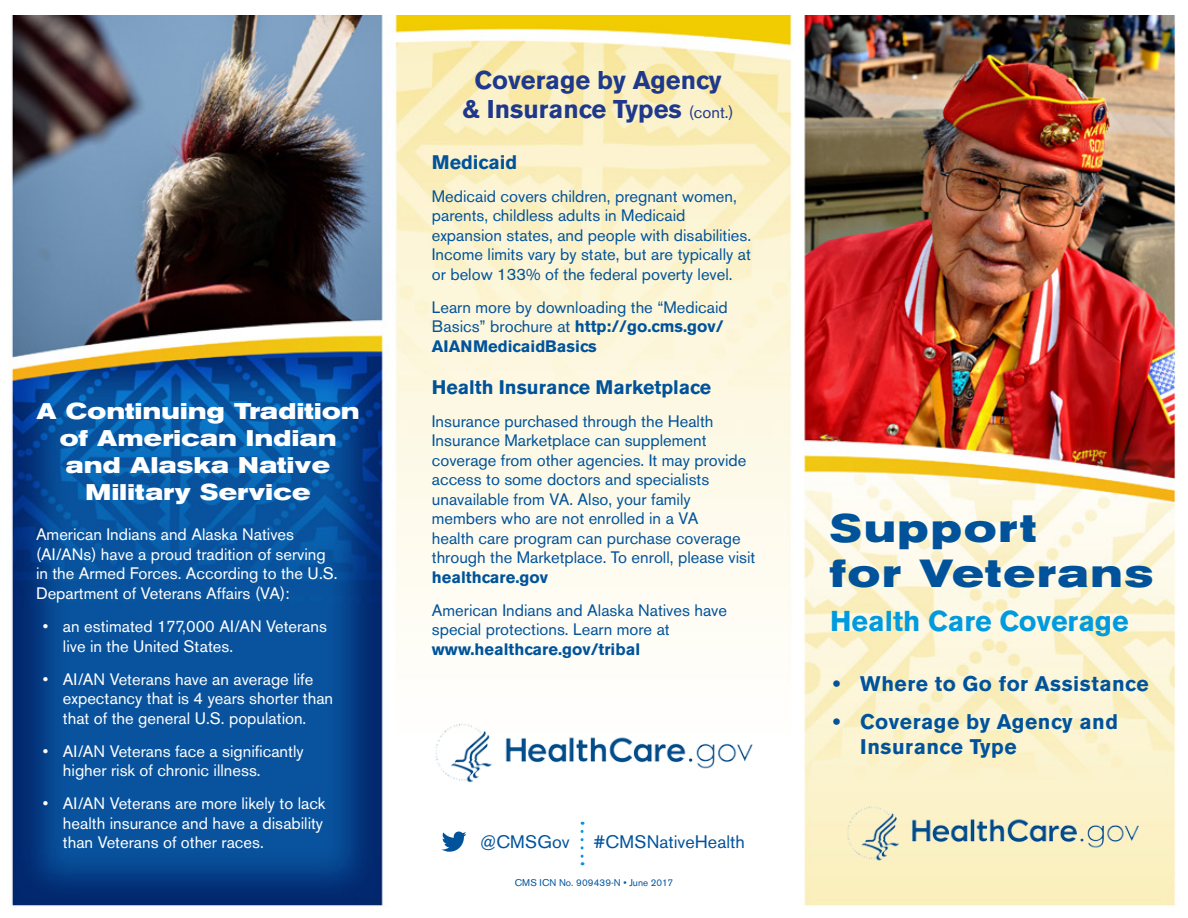
<style>
.page{position:relative;width:1188px;height:918px;background:#fff}
.page>*{position:absolute;margin:0;border:0;box-sizing:border-box;transform-origin:0 0}
.t1{font:700 expanded 38.85px/44.7px "Akzidenz Grotesk BE";letter-spacing:.06em;color:#00539b}
.t2{font:700 28.5px "Akzidenz Grotesk BE";color:#009bde}
.t3{font:700 25.5px/28.5px "Akzidenz Grotesk BE";color:#1e388c;text-align:center}
.t4{font:700 expanded 22.5px/27px "Akzidenz Grotesk BE";letter-spacing:.02em;color:#fff;text-align:center}
.t5{font:700 21px/25.5px "Akzidenz Grotesk BE";letter-spacing:.025em;color:#00539b}
.t6{font:700 19.5px "Akzidenz Grotesk BE";color:#00539b}
.t7{font:18px "Akzidenz Grotesk BE";color:#00539b}
.t8{font:16.5px/19.5px "Akzidenz Grotesk BE";color:#00539b}
.t9{font:16.5px/19.5px "Akzidenz Grotesk BE";color:#fff}
.t10{font:700 16.5px "Akzidenz Grotesk BE";color:#00539b}
.t11{font:9.75px "Akzidenz Grotesk BE";letter-spacing:.01em;color:#00539b}
.s1{font-weight:400;font-size:16.5px}
.s2{font-weight:700}
.s3{color:#01539c}
</style>
<div class="page">
<img style="left:10px;top:15px;width:1166px;height:892px">
<svg style="left:581px;top:831px;width:3px;height:34px"></svg>
<img style="left:844px;top:803px;width:297px;height:60px">
<img style="left:432px;top:721px;width:324px;height:65px">
<svg style="left:442px;top:832px;width:24px;height:20px"></svg>
<h3 class="t4" style="left:36px;top:398px;width:325px">A Continuing Tradition of American Indian and Alaska Native<br>Military Service</h3>
<p class="t9" style="left:36px;top:524px;width:303px">American Indians and Alaska Natives (AI/ANs) have a proud tradition of serving in the Armed Forces. According to the U.S.<br>Department of Veterans Affairs (VA):</p>
<p class="t9" style="left:63px;top:617px;width:266px;text-indent:-20px">• an estimated 177,000 AI/AN Veterans live in the United States.</p>
<p class="t9" style="left:63px;top:669px;width:272px;text-indent:-20px">• AI/AN Veterans have an average life expectancy that is 4 years shorter than that of the general U.S. population.</p>
<p class="t9" style="left:63px;top:741px;width:242px;text-indent:-20px">• AI/AN Veterans face a significantly higher risk of chronic illness.</p>
<p class="t9" style="left:63px;top:794px;width:264px;text-indent:-20px">• AI/AN Veterans are more likely to lack health insurance and have a disability than Veterans of other races.</p>
<h3 class="t3" style="left:462px;top:67px;width:273px">Coverage by Agency<br>&amp; Insurance Types <span class="s1">(cont.)</span></h3>
<p class="t6" style="left:432px;top:150px;width:87px">Medicaid</p>
<p class="t8" style="left:432px;top:186px;width:321px">Medicaid covers children, pregnant women, parents, childless adults in Medicaid expansion states, and people with disabilities.<br>Income limits vary by state, but are typically at or below 133% of the federal poverty level.</p>
<p class="t8" style="left:432px;top:297px;width:297px">Learn more by downloading the “Medicaid<br>Basics” brochure at <span class="s2">http://go.cms.gov/<br>AIANMedicaidBasics</span></p>
<p class="t6" style="left:432px;top:376px;width:281px">Health Insurance Marketplace</p>
<p class="t8" style="left:432px;top:411px;width:325px">Insurance purchased through the Health Insurance Marketplace can supplement coverage from other agencies. It may provide access to some doctors and specialists unavailable from VA. Also, your family members who are not enrolled in a VA<br>health care program can purchase coverage through the Marketplace. To enroll, please visit</p>
<p class="t10" style="left:432px;top:568px;width:118px">healthcare.gov</p>
<p class="t8" style="left:432px;top:600px;width:297px">American Indians and Alaska Natives have special protections. Learn more at</p>
<p class="t10" style="left:432px;top:640px;width:210px">www.healthcare.gov/tribal</p>
<p class="t7" style="left:480px;top:831px;width:91px">@CMSGov</p>
<p class="t7" style="left:594px;top:831px;width:153px">#CMSNativeHealth</p>
<p class="t11" style="left:515px;top:877px;width:160px">CMS ICN No. 909439-N <span class="s3">•</span> June 2017</p>
<h1 class="t1" style="left:830px;top:507px;width:324px">Support<br>for Veterans</h1>
<h2 class="t2" style="left:830px;top:604px;width:300px">Health Care Coverage</h2>
<p class="t5" style="left:833px;top:672px;width:317px">• Where to Go for Assistance</p>
<p class="t5" style="left:860px;top:709px;width:259px;text-indent:-27px">• Coverage by Agency and<br>Insurance Type</p>
</div>
